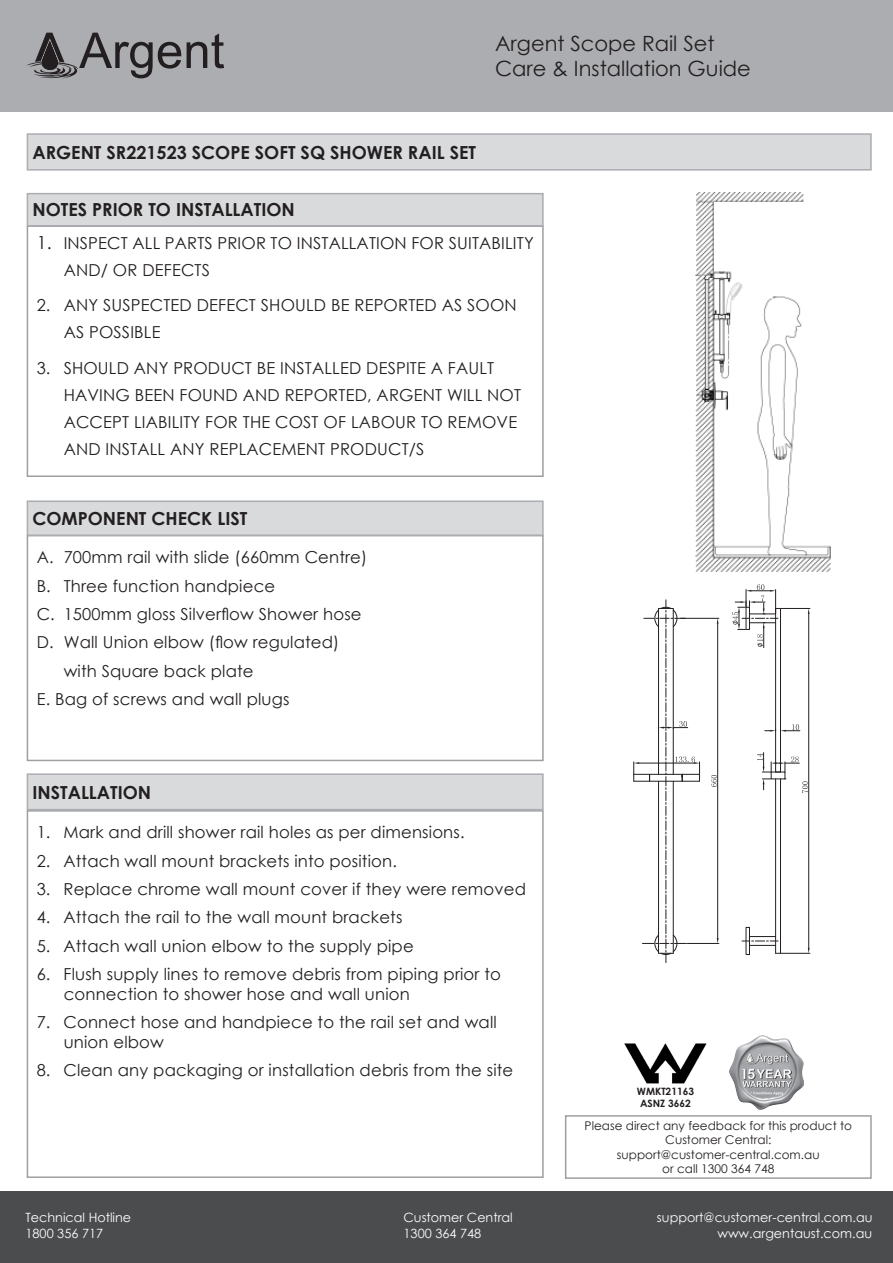
<style>
.page{position:relative;width:893px;height:1263px;background:#fff}
.page>*{position:absolute;margin:0;border:0;box-sizing:border-box;transform-origin:0 0}
.t1{font:21px "Century Gothic";color:#231f20}
.t2{font:700 18px "Century Gothic";color:#231f20}
.t3{font:16.5px/27px "Century Gothic";letter-spacing:.01em;color:#231f20}
.t4{font:12.75px "Century Gothic";color:#fff}
.t5{font:12px/14.4px "Century Gothic";color:#231f20;text-align:center}
.t6{font:700 10.2px "Century Gothic";color:#231f20}
.s1{font-size:18px}
</style>
<div class="page">
<div style="left:27px;top:134px;width:844px;height:36px;background:#d9dadc"></div>
<div style="left:27px;top:133px;width:845px;height:38px;border:2px solid #acadb1"></div>
<div style="left:27px;top:225px;width:517px;height:252px;border:2px solid #9d9fa2"></div>
<div style="left:27px;top:194px;width:516px;height:32px;background:#d9dadc"></div>
<div style="left:27px;top:193px;width:517px;height:33px;border:2px solid #acadb1"></div>
<div style="left:27px;top:535px;width:517px;height:226px;border:2px solid #9d9fa2"></div>
<div style="left:27px;top:501px;width:516px;height:34px;background:#d9dadc"></div>
<div style="left:27px;top:500px;width:517px;height:36px;border:2px solid #acadb1"></div>
<div style="left:0;top:0;width:893px;height:111px;background:#acadb1"></div>
<svg style="left:187px;top:33px;width:37px;height:35px"></svg>
<svg style="left:27px;top:33px;width:154px;height:45px"></svg>
<div style="left:0;top:1191px;width:893px;height:72px;background:#4b4c4d"></div>
<img style="left:730px;top:1035px;width:73px;height:74px">
<div style="left:27px;top:810px;width:517px;height:368px;border:2px solid #9d9fa2"></div>
<div style="left:27px;top:774px;width:516px;height:36px;background:#d9dadc"></div>
<div style="left:27px;top:773px;width:517px;height:37px;border:2px solid #acadb1"></div>
<div style="left:565px;top:1115px;width:307px;height:64px;border:2px solid #9d9fa2"></div>
<img style="left:624px;top:1043px;width:83px;height:41px">
<img style="left:696px;top:193px;width:135px;height:379px">
<hr style="left:808px;top:614px;width:1px;height:334px;background:#231f20">
<svg style="left:802px;top:781px;width:6px;height:12px"></svg>
<svg style="left:765px;top:724px;width:35px;height:8px"></svg>
<hr style="left:775px;top:779px;width:1px;height:174px;background:#231f20">
<hr style="left:775px;top:608px;width:1px;height:164px;background:#231f20">
<hr style="left:780px;top:779px;width:1px;height:174px;background:#231f20">
<hr style="left:780px;top:608px;width:1px;height:164px;background:#231f20">
<svg style="left:742px;top:927px;width:68px;height:28px"></svg>
<svg style="left:762px;top:779px;width:9px;height:11px"></svg>
<svg style="left:757px;top:752px;width:43px;height:21px"></svg>
<svg style="left:633px;top:600px;width:67px;height:363px"></svg>
<hr style="left:681px;top:618px;width:38px;height:1px;background:#231f20">
<hr style="left:687px;top:943px;width:32px;height:1px;background:#231f20">
<hr style="left:717px;top:624px;width:1px;height:314px;background:#231f20">
<svg style="left:711px;top:775px;width:6px;height:12px"></svg>
<svg style="left:732px;top:584px;width:78px;height:64px"></svg>
<p class="t1" style="left:495px;top:29px;width:221px">Argent Scope Rail Set</p>
<p class="t1" style="left:495px;top:54px;width:257px">Care &amp; Installation Guide</p>
<p class="t2" style="left:32px;top:138px;width:445px">ARGENT SR221523 SCOPE SOFT SQ SHOWER RAIL SET</p>
<p class="t2" style="left:32px;top:196px;width:264px">NOTES PRIOR TO INSTALLATION</p>
<p class="t3" style="left:64px;top:229px;width:472px;text-indent:-27px"><span class="s1">1.</span> INSPECT ALL PARTS PRIOR TO INSTALLATION FOR SUITABILITY<br>AND/ OR DEFECTS</p>
<p class="t3" style="left:64px;top:292px;width:455px;text-indent:-27px">2. ANY SUSPECTED DEFECT SHOULD BE REPORTED AS SOON<br>AS POSSIBLE</p>
<p class="t3" style="left:64px;top:354px;width:459px;text-indent:-27px">3. SHOULD ANY PRODUCT BE INSTALLED DESPITE A FAULT HAVING BEEN FOUND AND REPORTED, ARGENT WILL NOT ACCEPT LIABILITY FOR THE COST OF LABOUR TO REMOVE AND INSTALL ANY REPLACEMENT PRODUCT/S</p>
<p class="t2" style="left:32px;top:505px;width:216px">COMPONENT CHECK LIST</p>
<p class="t3" style="left:37px;top:544px;width:332px">A. 700mm rail with slide (660mm Centre)</p>
<p class="t3" style="left:37px;top:572px;width:240px">B. Three function handpiece</p>
<p class="t3" style="left:37px;top:600px;width:326px">C. 1500mm gloss Silverflow Shower hose</p>
<p class="t3" style="left:37px;top:628px;width:304px">D. Wall Union elbow (flow regulated)</p>
<p class="t3" style="left:64px;top:657px;width:191px">with Square back plate</p>
<p class="t3" style="left:37px;top:685px;width:254px">E. Bag of screws and wall plugs</p>
<p class="t2" style="left:32px;top:778px;width:120px">INSTALLATION</p>
<p class="t3" style="left:37px;top:819px;width:429px">1. Mark and drill shower rail holes as per dimensions.</p>
<p class="t3" style="left:37px;top:847px;width:362px">2. Attach wall mount brackets into position.</p>
<p class="t3" style="left:37px;top:875px;width:491px">3. Replace chrome wall mount cover if they were removed</p>
<p class="t3" style="left:37px;top:904px;width:367px">4. Attach the rail to the wall mount brackets</p>
<p class="t3" style="left:37px;top:932px;width:379px">5. Attach wall union elbow to the supply pipe</p>
<p class="t3" style="left:64px;top:964px;width:439px;line-height:19.8px;text-indent:-27px">6. Flush supply lines to remove debris from piping prior to connection to shower hose and wall union</p>
<p class="t3" style="left:64px;top:1012px;width:435px;line-height:19.8px;text-indent:-27px">7. Connect hose and handpiece to the rail set and wall union elbow</p>
<p class="t3" style="left:37px;top:1056px;width:478px">8. Clean any packaging or installation debris from the site</p>
<p class="t6" style="left:637px;top:1083px;width:59px">WMKT21163</p>
<p class="t6" style="left:640px;top:1095px;width:52px">ASNZ 3662</p>
<p class="t5" style="left:585px;top:1118px;width:269px">Please direct any feedback for this product to<br>Customer Central:</p>
<p class="t5" style="left:617px;top:1147px;width:204px">support@customer-central.com.au</p>
<p class="t5" style="left:662px;top:1161px;width:114px">or call 1300 364 748</p>
<p class="t4" style="left:26px;top:1209px;width:107px">Technical Hotline</p>
<p class="t4" style="left:404px;top:1209px;width:111px">Customer Central</p>
<p class="t4" style="left:657px;top:1209px;width:217px">support@customer-central.com.au</p>
<p class="t4" style="left:26px;top:1224px;width:79px">1800 356 717</p>
<p class="t4" style="left:404px;top:1224px;width:79px">1300 364 748</p>
<p class="t4" style="left:717px;top:1224px;width:156px">www.argentaust.com.au</p>
</div>
